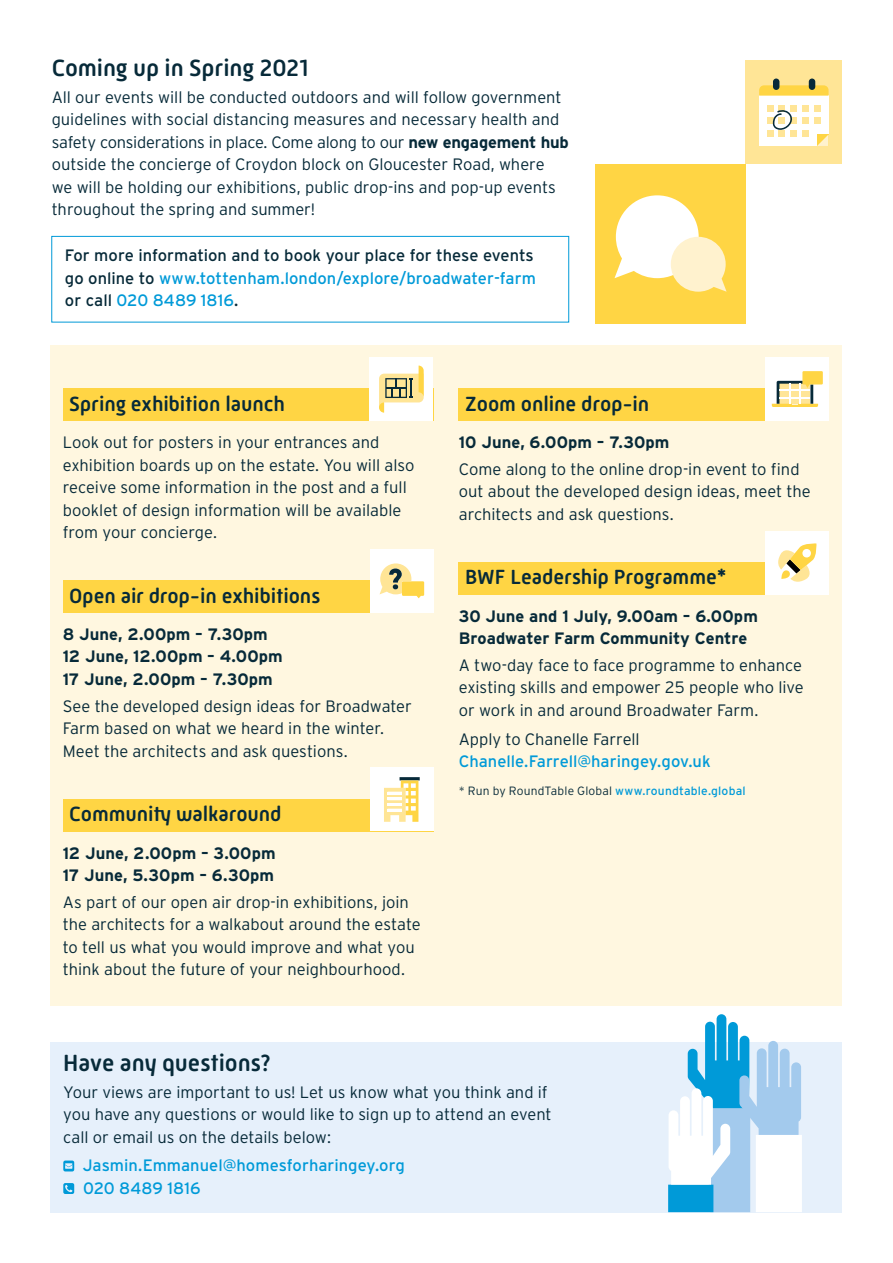
<style>
.page{position:relative;width:893px;height:1263px;background:#fff}
.page>*{position:absolute;margin:0;border:0;box-sizing:border-box;transform-origin:0 0}
.t1{font:500 24px "Mic 32 New Rounded";letter-spacing:-.005em;color:#072a39}
.t2{font:500 21px "Mic 32 New Rounded";letter-spacing:-.005em;color:#072a39}
.t3{font:300 16.5px/22.5px "Interstate";color:#072a39}
.t4{font:700 16.5px/22.5px "Interstate";letter-spacing:.005em;color:#072a39}
.t5{font:16.5px/22.5px "Interstate";color:#072a39}
.t6{font:16.5px/22.5px "Interstate";color:#009ad8}
.t7{font:300 12px "Interstate";letter-spacing:.015em;color:#072a39}
.s1{font-weight:700}
.s2{color:#009ad8}
.s3{font-weight:400;color:#009ad8}
</style>
<div class="page">
<div style="left:51px;top:1042px;width:791px;height:170px;background:#e6f0fb"></div>
<div style="left:50px;top:346px;width:792px;height:660px;background:#fff7e0"></div>
<div style="left:459px;top:562px;width:370px;height:32px;background:#ffd544"></div>
<div style="left:459px;top:388px;width:370px;height:33px;background:#ffd544"></div>
<div style="left:63px;top:799px;width:370px;height:32px;background:#ffd544"></div>
<div style="left:63px;top:580px;width:370px;height:33px;background:#ffd544"></div>
<div style="left:63px;top:388px;width:370px;height:33px;background:#ffd544"></div>
<div style="left:51px;top:236px;width:518px;height:86px;border:1px solid #009ad8"></div>
<div style="left:370px;top:767px;width:64px;height:64px;background:#fff"></div>
<div style="left:765px;top:531px;width:64px;height:63px;background:#fff"></div>
<div style="left:369px;top:357px;width:64px;height:64px;background:#fff"></div>
<div style="left:765px;top:357px;width:64px;height:64px;background:#fff"></div>
<div style="left:370px;top:549px;width:64px;height:64px;background:#fff"></div>
<div style="left:595px;top:164px;width:151px;height:159px;background:#ffd544"></div>
<svg style="left:614px;top:195px;width:113px;height:97px"></svg>
<div style="left:746px;top:61px;width:96px;height:103px;background:#ffe596"></div>
<div style="left:773px;top:79px;width:6px;height:11px;background:#072a39;border-radius:3px"></div>
<div style="left:809px;top:79px;width:6px;height:11px;background:#072a39;border-radius:3px"></div>
<svg style="left:759px;top:84px;width:69px;height:62px"></svg>
<div style="left:790px;top:130px;width:7px;height:7px;background:#ffe596"></div>
<svg style="left:379px;top:366px;width:45px;height:47px"></svg>
<svg style="left:379px;top:563px;width:45px;height:35px"></svg>
<svg style="left:384px;top:777px;width:36px;height:45px"></svg>
<svg style="left:772px;top:371px;width:51px;height:36px"></svg>
<svg style="left:778px;top:543px;width:39px;height:39px"></svg>
<svg style="left:63px;top:1160px;width:11px;height:11px"></svg>
<svg style="left:63px;top:1183px;width:11px;height:11px"></svg>
<svg style="left:668px;top:1014px;width:134px;height:198px"></svg>
<h2 class="t1" style="left:52px;top:54px;width:258px">Coming up in Spring 2021</h2>
<p class="t3" style="left:52px;top:86px;width:519px">All our events will be conducted outdoors and will follow government guidelines with social distancing measures and necessary health and safety considerations in place. Come along to our <span class="s1">new engagement hub </span>outside the concierge of Croydon block on Gloucester Road, where we will be holding our exhibitions, public drop-ins and pop-up events throughout the spring and summer!</p>
<p class="t5" style="left:65px;top:244px;width:472px">For more information and to book your place for these events go online to <span class="s2">www.tottenham.london/explore/broadwater-farm </span>or call <span class="s2">020 8489 1816</span>.</p>
<h3 class="t2" style="left:69px;top:392px;width:217px">Spring exhibition launch</h3>
<p class="t3" style="left:63px;top:431px;width:353px">Look out for posters in your entrances and exhibition boards up on the estate. You will also receive some information in the post and a full booklet of design information will be available from your concierge.</p>
<h3 class="t2" style="left:69px;top:583px;width:253px">Open air drop-in exhibitions</h3>
<p class="t4" style="left:63px;top:623px;width:222px">8 June, 2.00pm – 7.30pm<br>12 June, 12.00pm – 4.00pm<br>17 June, 2.00pm – 7.30pm</p>
<p class="t3" style="left:63px;top:695px;width:351px">See the developed design ideas for Broadwater<br>Farm based on what we heard in the winter.<br>Meet the architects and ask questions.</p>
<h3 class="t2" style="left:69px;top:802px;width:214px">Communit walkaround</h3>
<p class="t4" style="left:63px;top:841px;width:214px">12 June, 2.00pm – 3.00pm<br>17 June, 5.30pm – 6.30pm</p>
<p class="t3" style="left:63px;top:891px;width:359px">As part of our open air drop-in exhibitions, join the architects for a walkabout around the estate to tell us what you would improve and what you think about the future of your neighbourhood.</p>
<h3 class="t2" style="left:465px;top:392px;width:186px">Zoom online drop-in</h3>
<p class="t4" style="left:459px;top:431px;width:212px">10 June, 6.00pm – 7.30pm</p>
<p class="t3" style="left:459px;top:458px;width:353px">Come along to the online drop-in event to find out about the developed design ideas, meet the architects and ask questions.</p>
<h3 class="t2" style="left:465px;top:565px;width:263px">BWF Leadership Programme*</h3>
<p class="t4" style="left:459px;top:605px;width:301px">30 June and 1 July, 9.00am – 6.00pm<br>Broadwater Farm Community Centre</p>
<p class="t3" style="left:459px;top:654px;width:346px;text-align:justify">A two-day face to face programme to enhance existing skills and empower 25 people who live or work in and around Broadwater Farm.</p>
<p class="t3" style="left:459px;top:728px;width:182px">Apply to Chanelle Farrell</p>
<p class="t6" style="left:459px;top:750px;width:253px">Chanelle.Farrell@haringey.gov.uk</p>
<p class="t7" style="left:459px;top:784px;width:288px">* Run by RoundTable Global <span class="s3">www.roundtable.global</span></p>
<h2 class="t1" style="left:63px;top:1049px;width:209px">Have any questions?</h2>
<p class="t3" style="left:63px;top:1080px;width:490px">Your views are important to us! Let us know what you think and if you have any questions or would like to sign up to attend an event call or email us on the details below:</p>
<p class="t6" style="left:83px;top:1154px;width:323px">Jasmin.Emmanuel@homesforharingey.org<br>020 8489 1816</p>
</div>
